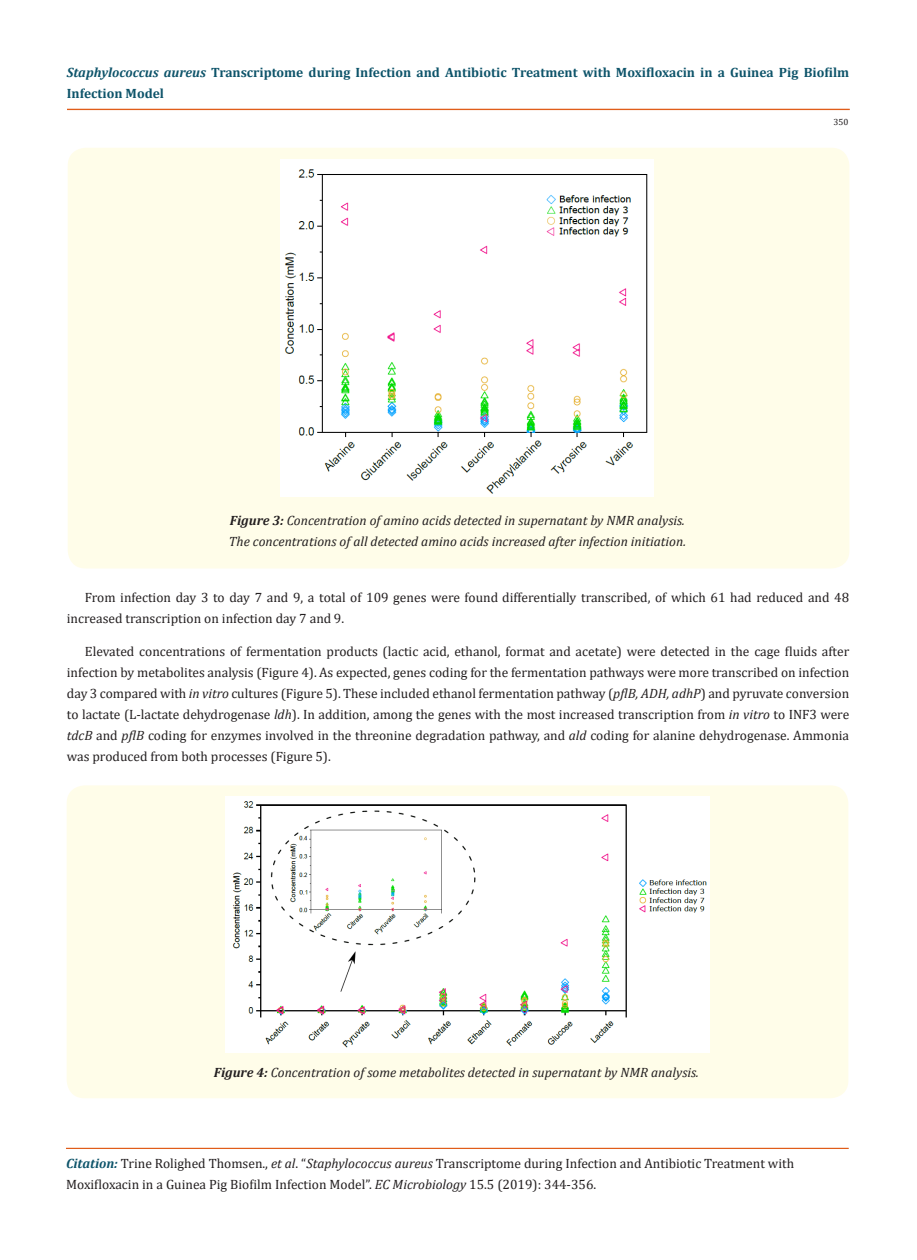
<style>
.page{position:relative;width:917px;height:1260px;background:#fff}
.page>*{position:absolute;margin:0;border:0;box-sizing:border-box;transform-origin:0 0}
.t1{font:13.5px/21px "Cambria";color:#231f20}
.t2{font:italic 13.5px/21px "Cambria";color:#231f20}
.t3{font:700 13.5px/21px "Cambria";color:#0e546a}
.t4{font:9px "Cambria";color:#231f20}
.s1{font-style:italic}
.s2{font-weight:700}
.s3{font-weight:700;font-style:italic;color:#0e546a}
</style>
<div class="page">
<div style="left:67px;top:109px;width:782px;height:1px;border:1px solid #e05d1a"></div>
<div style="left:66px;top:1148px;width:782px;height:1px;border:1px solid #e05d1a"></div>
<div style="left:68px;top:148px;width:781px;height:420px;background:#fffde9;border-radius:18px"></div>
<div style="left:67px;top:785px;width:781px;height:313px;background:#fffde9;border-radius:18px"></div>
<img style="left:280px;top:160px;width:373px;height:337px">
<img style="left:225px;top:796px;width:485px;height:257px">
<p class="t3" style="left:67px;top:62px;width:783px"><span class="s1">Staphylococcus aureus</span> Transcriptome during Infection and Antibiotic Treatment with Moxifloxacin in a Guinea Pig Biofilm<br>Infection Model</p>
<p class="t4" style="left:833px;top:117px;width:16px">350</p>
<p class="t2" style="left:229px;top:509px;width:458px"><span class="s2">Figure 3:</span> Concentration of amino acids detected in supernatant by NMR analysis.<br>The concentrations of all detected amino acids increased after infection initiation.</p>
<p class="t1" style="left:67px;top:587px;width:783px;text-indent:18px">From infection day 3 to day 7 and 9, a total of 109 genes were found differentially transcribed, of which 61 had reduced and 48 increased transcription on infection day 7 and 9.</p>
<p class="t1" style="left:67px;top:641px;width:783px;text-align:justify;text-indent:18px">Elevated concentrations of fermentation products (lactic acid, ethanol, format and acetate) were detected in the cage fluids after infection by metabolites analysis (Figure 4). As expected, genes coding for the fermentation pathways were more transcribed on infection day 3 compared with <span class="s1">in vitro</span> cultures (Figure 5). These included ethanol fermentation pathway (<span class="s1">pflB, ADH, adhP</span>) and pyruvate conversion to lactate (L-lactate dehydrogenase <span class="s1">ldh</span>). In addition, among the genes with the most increased transcription from <span class="s1">in vitro</span> to INF3 were <span class="s1">tdcB</span> and <span class="s1">pflB</span> coding for enzymes involved in the threonine degradation pathway, and <span class="s1">ald</span> coding for alanine dehydrogenase. Ammonia was produced from both processes (Figure 5).</p>
<p class="t2" style="left:214px;top:1061px;width:486px"><span class="s2">Figure 4:</span> Concentration of some metabolites detected in supernatant by NMR analysis.</p>
<p class="t1" style="left:66px;top:1153px;width:729px"><span class="s3">Citation:</span> Trine Rolighed Thomsen., <span class="s1">et al</span>. “<span class="s1">Staphylococcus aureus</span> Transcriptome during Infection and Antibiotic Treatment with<br>Moxifloxacin in a Guinea Pig Biofilm Infection Model”. <span class="s1">EC Microbiology</span> 15.5 (2019): 344-356.</p>
</div>
